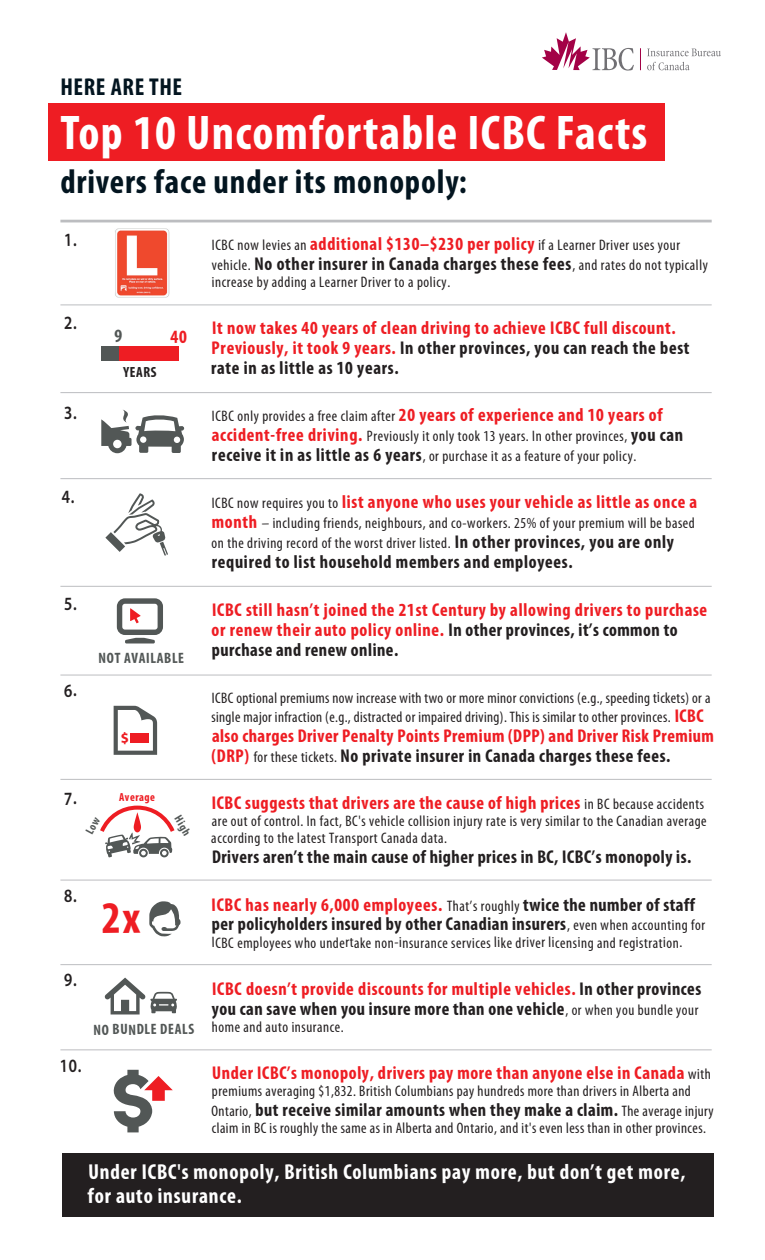
<style>
.page{position:relative;width:765px;height:1260px;background:#fff}
.page>*{position:absolute;margin:0;border:0;box-sizing:border-box;transform-origin:0 0}
.t1{font:700 condensed 49px "Myriad Pro";letter-spacing:.025em;color:#fff}
.t2{font:700 condensed 34.25px "Myriad Pro";letter-spacing:.025em;color:#031520}
.t3{font:700 condensed 24.5px "Myriad Pro";letter-spacing:.025em;color:#031520}
.t4{font:700 condensed 21.62px/20.1px "Myriad Pro";color:#fff}
.t5{font:700 condensed 18.5px/21.2px "Myriad Pro";color:#ee1d23}
.t6{font:700 condensed 18.5px/20.8px "Myriad Pro";color:#231f20}
.t7{font:condensed 15.12px/23.2px "Myriad Pro";color:#231f20}
.t8{font:700 condensed 15px "Myriad Pro";color:#525756}
.t9{font:700 condensed 14.75px "Myriad Pro";color:#231f20}
.t10{font:700 condensed 11.75px "Myriad Pro";color:#ee1d23}
.t11{font:700 condensed 11.75px "Myriad Pro";color:#525756}
.s1{font-weight:700;font-size:18.5px;color:#ee1d23}
.s2{color:#231f20}
.s3{font-weight:700;font-size:18.5px}
.s4{color:#ee1d23}
</style>
<div class="page">
<svg style="left:647px;top:49px;width:74px;height:7px"></svg>
<svg style="left:647px;top:62px;width:43px;height:8px"></svg>
<svg style="left:640px;top:48px;width:1px;height:22px"></svg>
<svg style="left:542px;top:32px;width:92px;height:39px"></svg>
<div style="left:62px;top:1153px;width:652px;height:63px;background:#231f20"></div>
<div style="left:48px;top:104px;width:617px;height:57px;background:#ee1d23"></div>
<div style="left:101px;top:347px;width:78px;height:14px;background:#ee1d23"></div>
<div style="left:101px;top:347px;width:18px;height:14px;background:#525756"></div>
<svg style="left:149px;top:901px;width:32px;height:36px"></svg>
<svg style="left:105px;top:978px;width:72px;height:37px"></svg>
<svg style="left:105px;top:493px;width:63px;height:62px"></svg>
<svg style="left:101px;top:410px;width:83px;height:43px"></svg>
<hr style="left:60px;top:305px;width:652px;height:1px;background:#bcbdc0">
<hr style="left:60px;top:392px;width:652px;height:1px;background:#bcbdc0">
<hr style="left:60px;top:478px;width:652px;height:1px;background:#bcbdc0">
<hr style="left:60px;top:586px;width:652px;height:1px;background:#bcbdc0">
<hr style="left:60px;top:675px;width:652px;height:1px;background:#bcbdc0">
<hr style="left:60px;top:779px;width:652px;height:1px;background:#bcbdc0">
<hr style="left:60px;top:880px;width:652px;height:1px;background:#bcbdc0">
<hr style="left:60px;top:964px;width:652px;height:1px;background:#bcbdc0">
<hr style="left:60px;top:1050px;width:652px;height:1px;background:#bcbdc0">
<hr style="left:60px;top:220px;width:652px;height:2px;background:#bcbdc0">
<svg style="left:117px;top:598px;width:46px;height:46px"></svg>
<svg style="left:113px;top:1070px;width:60px;height:62px"></svg>
<img style="left:115px;top:229px;width:54px;height:68px">
<svg style="left:114px;top:706px;width:43px;height:49px"></svg>
<svg style="left:100px;top:806px;width:75px;height:51px"></svg>
<h3 class="t3" style="left:60px;top:72px;width:123px">HERE ARE THE</h3>
<h1 class="t1" style="left:60px;top:102px;width:588px">Top 10 Uncomfortable ICBC Facts</h1>
<h2 class="t2" style="left:60px;top:160px;width:408px">drivers face under its monopoly:</h2>
<p class="t7" style="left:212px;top:239px;width:470px;rotate:-1deg">ICBC now levies an <sup>additional</sup> <sup>$130–$</sup><span class="s1">230 per policy</span> if a Learner Driver uses your</p>
<p class="t6" style="left:212px;top:256px;width:498px;rotate:-1deg"><sup>vehicle.</sup> No other insurer in Canada charges these fees<sub>,</sub> <sub>and</sub> <sub>rates</sub> <sub>do</sub> <sub>not</sub> <sub>typically</sub></p>
<p class="t7" style="left:212px;top:272px;width:240px;rotate:-1deg">increase by adding a Learner Driver to a policy.</p>
<p class="t5" style="left:211px;top:321px;width:479px;rotate:-1deg">It now takes 40 years of clean driving to achieve ICBC full discount.<br>Previously, it took 9 years. <span class="s2">In other provinces, you can reach the best</span></p>
<p class="t6" style="left:211px;top:359px;width:189px;rotate:-1deg">rate in as little as 10 years.</p>
<p class="t7" style="left:211px;top:406px;width:473px;rotate:-1deg">ICBC only provides a free claim after <span class="s1">20 years of experience and 10 years of </span><sup>accident-free</sup> <sup>driving.</sup> Previously it only took 13 years. In other provinces, <span class="s3">you can</span></p>
<p class="t7" style="left:212px;top:450px;width:426px;rotate:-1deg"><sup>receive</sup> <sup>it</sup> <sup>in</sup> <sup>as</sup> <sup>little</sup> <sup>as</sup> <sup>6</sup> <sup>ye</sup><span class="s3">ars</span>, or purchase it as a feature of your policy.</p>
<p class="t5" style="left:212px;top:496px;width:487px;rotate:-1deg"><sup>ICBC</sup> <sup>now</sup> <sup>requires</sup> <sup>you</sup> <sup>to</sup> list anyone who uses your vehicle as little as once a</p>
<p class="t7" style="left:211px;top:519px;width:485px;line-height:17.5px;rotate:-1deg"><sup>month</sup> – including friends, neighbours, and co-workers. 25% of your premium will be based on the driving record of the worst driver listed. <span class="s3">In other provinces, you are only</span></p>
<p class="t6" style="left:212px;top:554px;width:362px;rotate:-1deg">required to list household members and employees.</p>
<p class="t5" style="left:211px;top:605px;width:498px;line-height:17.8px;rotate:-1deg">ICBC still hasn’t joined the 21st Century by allowing drivers to purchase or renew their auto policy online. <span class="s2">In other provinces, it’s common to</span></p>
<p class="t6" style="left:212px;top:640px;width:188px;rotate:-1deg">purchase and renew online.</p>
<p class="t7" style="left:211px;top:692px;width:501px;line-height:19.1px;rotate:-1deg">ICBC optional premiums now increase with two or more minor convictions (e.g., speeding tickets) or a single major infraction (e.g., distracted or impaired driving). This is similar to other provinces. <span class="s1">ICBC</span></p>
<p class="t5" style="left:211px;top:729px;width:504px;line-height:20.8px;rotate:-1deg">also charges Driver Penalty Points Premium (DPP) and Driver Risk Premium (DRP) <sup>for</sup> <sup>these</sup> <sup>tickets.</sup> <sup>N</sup><span class="s2">o private insurer in Canada charges these fees.</span></p>
<p class="t5" style="left:212px;top:795px;width:494px;rotate:-1deg">ICBC suggests that drivers are the cause of high prices <sub>in</sub> <sub>BC</sub> <sub>because</sub> <sub>accidents</sub></p>
<p class="t7" style="left:211px;top:818px;width:497px;line-height:15px;rotate:-1deg">are out of control. In fact, BC's vehicle collision injury rate is very similar to the Canadian average according to the latest Transport Canada data.</p>
<p class="t6" style="left:212px;top:851px;width:481px;rotate:-1deg">Drivers aren’t the main cause of higher prices in BC, ICBC’s monopoly is.</p>
<p class="t6" style="left:211px;top:896px;width:495px;rotate:-1deg"><span class="s4">ICBC has nearly 6,000 employees.</span> <sub>That’s</sub> <sub>roughly</sub> twice the number of staff per policyholders insured by other Canadian insurers<sub>,</sub> <sub>even</sub> <sub>when</sub> <sub>accounting</sub> <sub>for</sub></p>
<p class="t7" style="left:212px;top:935px;width:472px;rotate:-1deg">ICBC employees who undertake non-insurance services like driver licensing and registration.</p>
<p class="t6" style="left:211px;top:982px;width:491px;line-height:19.9px;rotate:-1deg"><sup>ICB</sup><span class="s4">C doesn’t provide discounts for multiple vehicles.</span> In other provinces you can save when you insure more than one vehicle<sub>,</sub> <sub>or</sub> <sub>when</sub> <sub>you</sub> <sub>bundle</sub> <sub>your</sub></p>
<p class="t7" style="left:212px;top:1016px;width:134px;rotate:-1deg">home and auto insurance.</p>
<p class="t5" style="left:212px;top:1066px;width:500px;rotate:-1deg">Under ICBC’s monopoly, drivers pay more than anyone else in Canada <sub>with</sub></p>
<p class="t7" style="left:212px;top:1084px;width:480px;rotate:-1deg">premiums averaging $1,832. British Columbians pay hundreds more than drivers in Alberta and</p>
<p class="t6" style="left:211px;top:1103px;width:504px;rotate:-1deg"><sup>Ontario,</sup> but receive similar amounts when they make a claim. <sub>The</sub> <sub>average</sub> <sub>injury</sub></p>
<p class="t7" style="left:212px;top:1121px;width:496px;rotate:-1deg">claim in BC is roughly the same as in Alberta and Ontario, and it's even less than in other provinces.</p>
<h3 class="t4" style="left:87px;top:1166px;width:600px;rotate:-1deg">Under ICBC's monopoly, British Columbians pay more, but don’t get more, for auto insurance.</h3>
<p class="t9" style="left:123px;top:363px;width:35px;rotate:-1deg">YEARS</p>
<p class="t8" style="left:98px;top:649px;width:87px;rotate:-1deg">NOT AVAILABLE</p>
<p class="t10" style="left:119px;top:790px;width:37px;rotate:-1deg">Average</p>
<p class="t11" style="left:184px;top:813px;width:22px;rotate:59deg">High</p>
<p class="t8" style="left:93px;top:1021px;width:102px;rotate:-1deg">NO BUNDLE DEALS</p>
</div>
